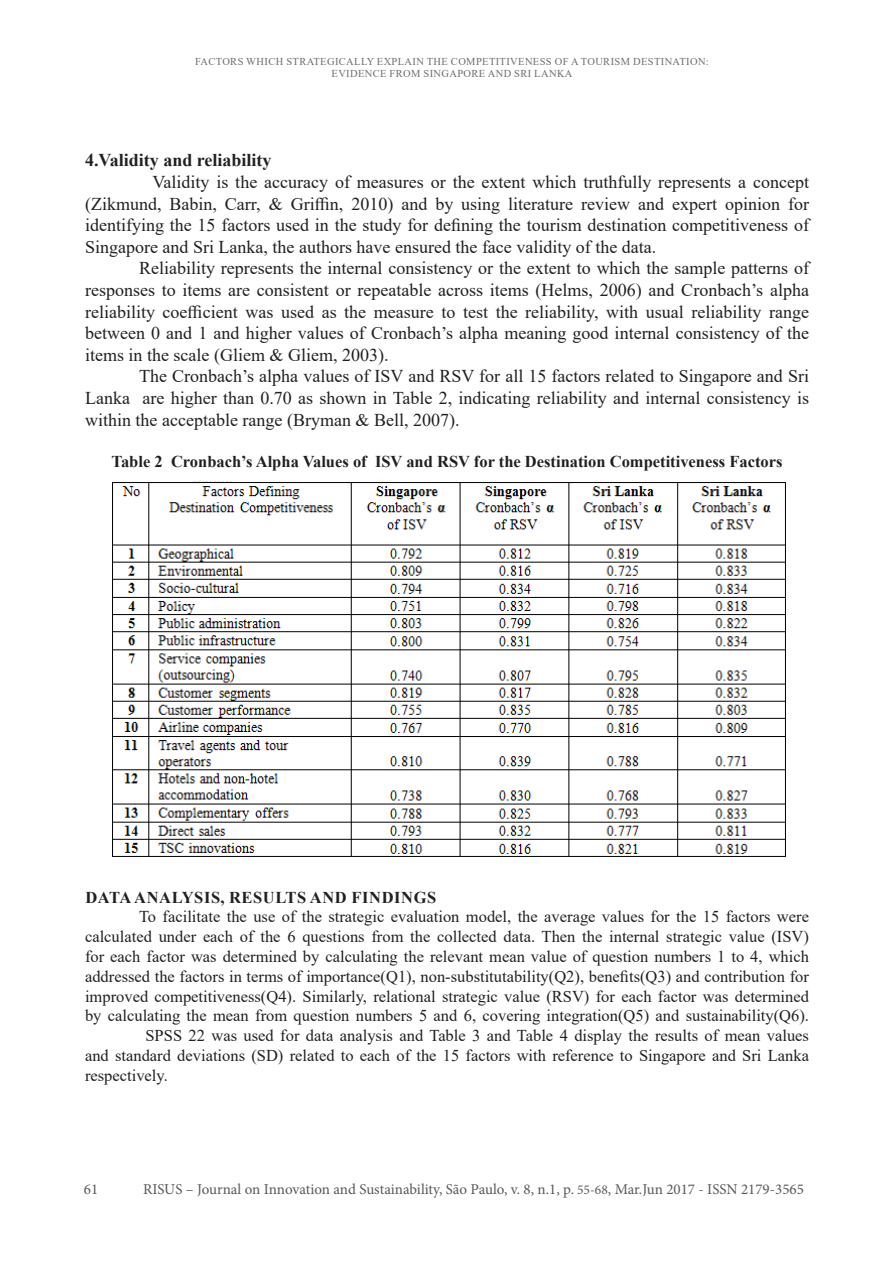
<style>
.page{position:relative;width:893px;height:1263px;background:#fff}
.page>*{position:absolute;margin:0;border:0;box-sizing:border-box;transform-origin:0 0}
.t1{font:18px/21.6px "Times New Roman";color:#231f20}
.t2{font:700 18px "Times New Roman";color:#231f20}
.t3{font:16.5px/19.8px "Times New Roman";color:#231f20}
.t4{font:700 16.5px "Times New Roman";color:#231f20}
.t5{font:700 16.5px "Times New Roman";letter-spacing:.035em;color:#231f20}
.t6{font:15px "Minion Pro";color:#57585a}
.t7{font:10.5px "Times New Roman";letter-spacing:.035em;color:#6c6d70}
.s1{font-size:13.5px}
</style>
<div class="page">
<img style="left:112px;top:480px;width:674px;height:377px">
<p class="t7" style="left:195px;top:54px;width:515px">FACTORS WHICH STRATEGICALLY EXPLAIN THE COMPETITIVENESS OF A TOURISM DESTINATION:</p>
<p class="t7" style="left:332px;top:66px;width:242px">EVIDENCE FROM SINGAPORE AND SRI LANKA</p>
<p class="t2" style="left:85px;top:147px;width:188px">4.Validity and reliability</p>
<p class="t1" style="left:153px;top:171px;width:658px">Validity is the accuracy of measures or the extent which truthfully represents a concept</p>
<p class="t1" style="left:85px;top:192px;width:725px">(Zikmund, Babin, Carr, &amp; Griffin, 2010) and by using literature review and expert opinion for</p>
<p class="t1" style="left:85px;top:214px;width:725px">identifying the 15 factors used in the study for defining the tourism destination competitiveness of<br>Singapore and Sri Lanka, the authors have ensured the face validity of the data.</p>
<p class="t1" style="left:85px;top:257px;width:725px;text-align:right">Reliability represents the internal consistency or the extent to which the sample patterns of responses to items are consistent or repeatable across items (Helms, 2006) and Cronbach’s alpha</p>
<p class="t1" style="left:85px;top:300px;width:725px">reliability coefficient was used as the measure to test the reliability, with usual reliability range</p>
<p class="t1" style="left:85px;top:322px;width:725px">between 0 and 1 and higher values of Cronbach’s alpha meaning good internal consistency of the items in the scale (Gliem &amp; Gliem, 2003).</p>
<p class="t1" style="left:85px;top:365px;width:725px;text-align:right">The Cronbach’s alpha values of ISV and RSV for all 15 factors related to Singapore and Sri<br>Lanka are higher than 0.70 as shown in Table 2, indicating reliability and internal consistency is</p>
<p class="t1" style="left:85px;top:408px;width:376px">within the acceptable range (Bryman &amp; Bell, 2007).</p>
<p class="t4" style="left:112px;top:450px;width:672px">Table 2 Cronbach’s Alpha Values of ISV and RSV for the Destination Competitiveness Factors</p>
<p class="t5" style="left:85px;top:885px;width:352px">DATA ANALYSIS, RESULTS AND FINDINGS</p>
<p class="t3" style="left:139px;top:906px;width:671px">To facilitate the use of the strategic evaluation model, the average values for the 15 factors were</p>
<p class="t3" style="left:85px;top:926px;width:725px">calculated under each of the 6 questions from the collected data. Then the internal strategic value (ISV) for each factor was determined by calculating the relevant mean value of question numbers 1 to 4, which</p>
<p class="t3" style="left:85px;top:966px;width:725px;text-align:justify">addressed the factors in terms of importance(Q1), non-substitutability(Q2), benefits(Q3) and contribution for improved competitiveness(Q4). Similarly, relational strategic value (RSV) for each factor was determined by calculating the mean from question numbers 5 and 6, covering integration(Q5) and sustainability(Q6).</p>
<p class="t3" style="left:85px;top:1025px;width:725px;text-align:right">SPSS 22 was used for data analysis and Table 3 and Table 4 display the results of mean values<br>and standard deviations (SD) related to each of the 15 factors with reference to Singapore and Sri Lanka</p>
<p class="t3" style="left:85px;top:1065px;width:84px">respectively.</p>
<p class="t6" style="left:84px;top:1179px;width:16px">61</p>
<p class="t6" style="left:143px;top:1179px;width:662px">RISUS – Journal on Innovation and Sustainability, São Paulo, v. 8, n.1, p. <span class="s1">55-68</span>, Mar.Jun 2017 - ISSN 2179-3565</p>
</div>
